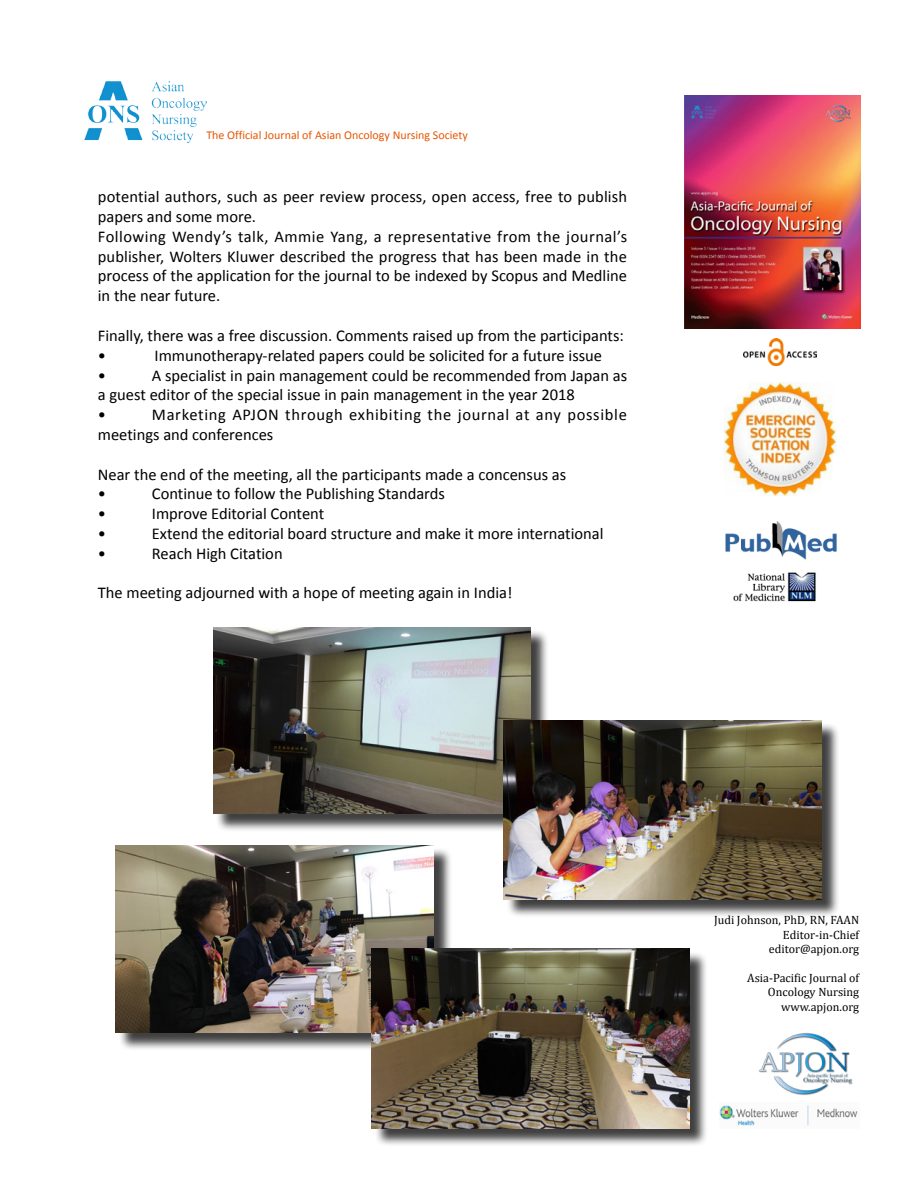
<style>
.page{position:relative;width:919px;height:1195px;background:#fff}
.page>*{position:absolute;margin:0;border:0;box-sizing:border-box;transform-origin:0 0}
.t1{font:16.5px/19.8px "Calibri";color:#000}
.t2{font:16.5px/19.8px "Calibri";letter-spacing:.04em;color:#000}
.t3{font:12px/14.4px "Cambria";color:#000;text-align:right}
.t4{font:12px "Calibri";color:#e75503}
</style>
<div class="page">
<img style="left:684px;top:96px;width:176px;height:232px">
<img style="left:720px;top:1105px;width:138px;height:21px">
<img style="left:743px;top:339px;width:73px;height:26px">
<img style="left:724px;top:383px;width:112px;height:112px">
<img style="left:85px;top:81px;width:121px;height:62px">
<img style="left:758px;top:1033px;width:95px;height:62px">
<div style="left:215px;top:629px;width:334px;height:203px;background:#000;opacity:.75"></div>
<img style="left:213px;top:627px;width:317px;height:186px">
<div style="left:118px;top:847px;width:334px;height:204px;background:#000;opacity:.75"></div>
<img style="left:115px;top:845px;width:319px;height:187px">
<div style="left:506px;top:722px;width:333px;height:196px;background:#000;opacity:.75"></div>
<img style="left:503px;top:720px;width:318px;height:179px">
<div style="left:374px;top:951px;width:333px;height:196px;background:#000;opacity:.75"></div>
<img style="left:372px;top:949px;width:317px;height:179px">
<img style="left:725px;top:522px;width:112px;height:80px">
<p class="t4" style="left:206px;top:128px;width:263px">The Official Journal of Asian Oncology Nursing Society</p>
<p class="t1" style="left:98px;top:186px;width:531px">potential authors, such as peer review process, open access, free to publish papers and some more.<br>Following Wendy’s talk, Ammie Yang, a representative from the journal’s publisher, Wolters Kluwer described the progress that has been made in the process of the application for the journal to be indexed by Scopus and Medline in the near future.</p>
<p class="t1" style="left:98px;top:325px;width:527px">Finally, there was a free discussion. Comments raised up from the participants: •</p>
<p class="t1" style="left:154px;top:344px;width:449px">Immunotherapy-related papers could be solicited for a future issue</p>
<p class="t1" style="left:98px;top:364px;width:530px;text-indent:54px">A specialist in pain management could be recommended from Japan as a guest editor of the special issue in pain management in the year 2018<br>•</p>
<p class="t1" style="left:98px;top:364px;width:10px">•</p>
<p class="t2" style="left:98px;top:404px;width:530px;text-indent:54px">Marketing APJON through exhibiting the journal at any possible meetings and conferences</p>
<p class="t1" style="left:98px;top:463px;width:470px">Near the end of the meeting, all the participants made a concensus as •</p>
<p class="t1" style="left:152px;top:483px;width:294px">Continue to follow the Publishing Standards</p>
<p class="t1" style="left:98px;top:503px;width:10px">•</p>
<p class="t1" style="left:152px;top:503px;width:174px">Improve Editorial Content</p>
<p class="t1" style="left:98px;top:523px;width:10px">•</p>
<p class="t1" style="left:152px;top:523px;width:453px">Extend the editorial board structure and make it more international</p>
<p class="t1" style="left:98px;top:542px;width:10px">•</p>
<p class="t1" style="left:152px;top:542px;width:132px">Reach High Citation</p>
<p class="t1" style="left:98px;top:582px;width:416px">The meeting adjourned with a hope of meeting again in India!</p>
<p class="t3" style="left:714px;top:913px;width:147px">Judi Johnson, PhD, RN, FAAN<br>Editor-in-Chief editor@apjon.org</p>
<p class="t3" style="left:747px;top:970px;width:113px">Asia-Pacific Journal of<br>Oncology Nursing www.apjon.org</p>
</div>
